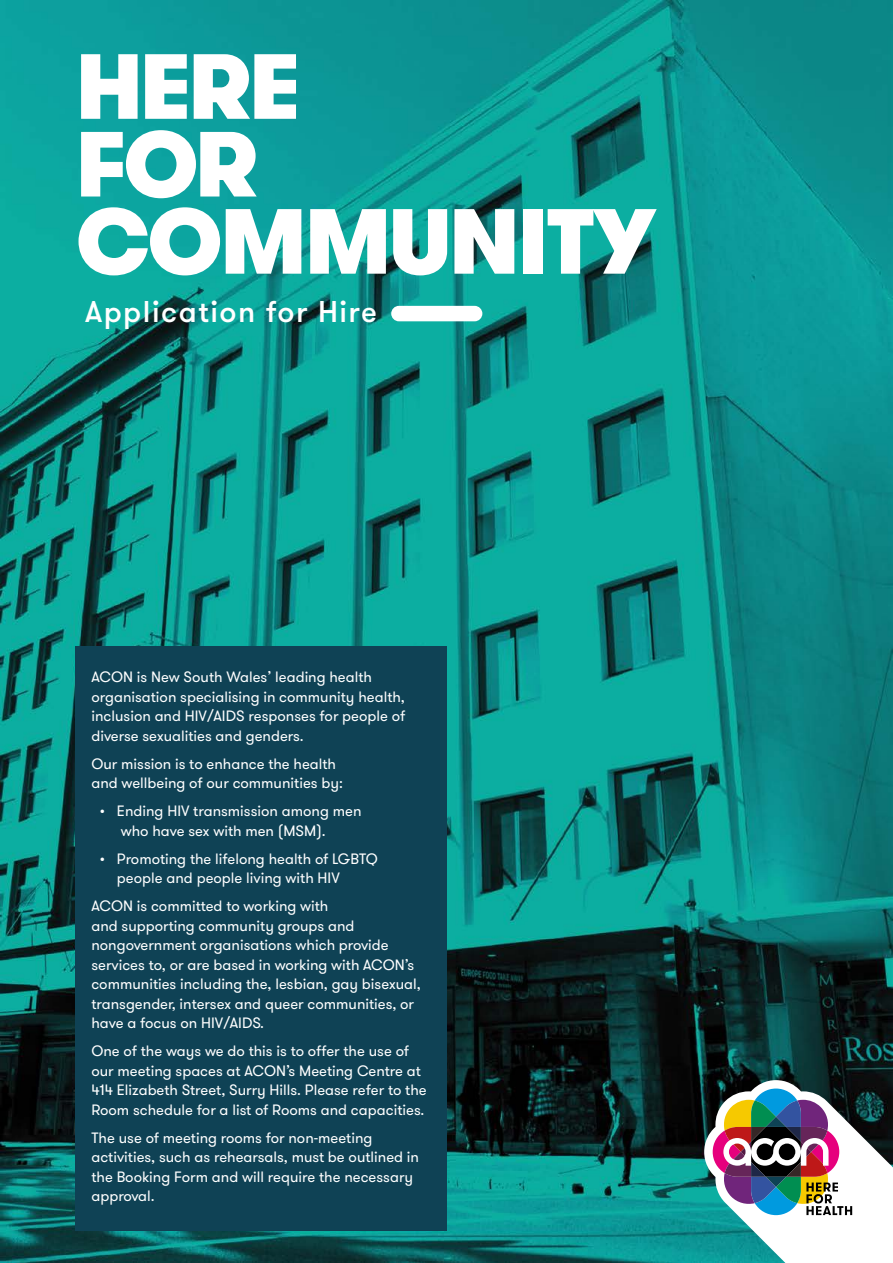
<style>
.page{position:relative;width:893px;height:1263px;background:#fff}
.page>*{position:absolute;margin:0;border:0;box-sizing:border-box;transform-origin:0 0}
.t1{font:900 92.25px "GT Walsheim";letter-spacing:-.025em;color:#fff}
.t2{font:500 30px "GT Walsheim";letter-spacing:.05em;color:#fff}
.t3{font:15px/19.5px "GT Walsheim";color:#fff}
</style>
<div class="page">
<img style="left:0;top:0;width:893px;height:1263px">
<div style="left:75px;top:646px;width:371px;height:585px;background:#0f4255"></div>
<svg style="left:81px;top:130px;width:176px;height:68px"></svg>
<svg style="left:81px;top:54px;width:215px;height:65px"></svg>
<div style="left:391px;top:306px;width:91px;height:15px;background:#fff;border-radius:8px"></div>
<svg style="left:704px;top:1080px;width:189px;height:183px"></svg>
<h1 class="t1" style="left:76px;top:179px;width:581px">COMMUNITY</h1>
<h2 class="t2" style="left:85px;top:293px;width:294px">Application for Hire</h2>
<p class="t3" style="left:91px;top:668px;width:315px">ACON is New South Wales’ leading health organisation specialising in community health, inclusion and HIV/AIDS responses for people of diverse sexualities and genders.</p>
<p class="t3" style="left:91px;top:754px;width:253px">Our mission is to enhance the health and wellbeing of our communities by:</p>
<p class="t3" style="left:121px;top:802px;width:242px;text-indent:-21px">• Ending HIV transmission among men who have sex with men (MSM).</p>
<p class="t3" style="left:117px;top:849px;width:262px;text-indent:-17px">• Promoting the lifelong health of LGBTQ people and people living with HIV</p>
<p class="t3" style="left:91px;top:897px;width:331px">ACON is committed to working with<br>and supporting community groups and nongovernment organisations which provide services to, or are based in working with ACON’s communities including the, lesbian, gay bisexual, transgender, intersex and queer communities, or have a focus on HIV/AIDS.</p>
<p class="t3" style="left:91px;top:1042px;width:337px">One of the ways we do this is to offer the use of our meeting spaces at ACON’s Meeting Centre at 414 Elizabeth Street, Surry Hills. Please refer to the Room schedule for a list of Rooms and capacities.</p>
<p class="t3" style="left:91px;top:1128px;width:329px">The use of meeting rooms for non-meeting activities, such as rehearsals, must be outlined in the Booking Form and will require the necessary approval.</p>
</div>
